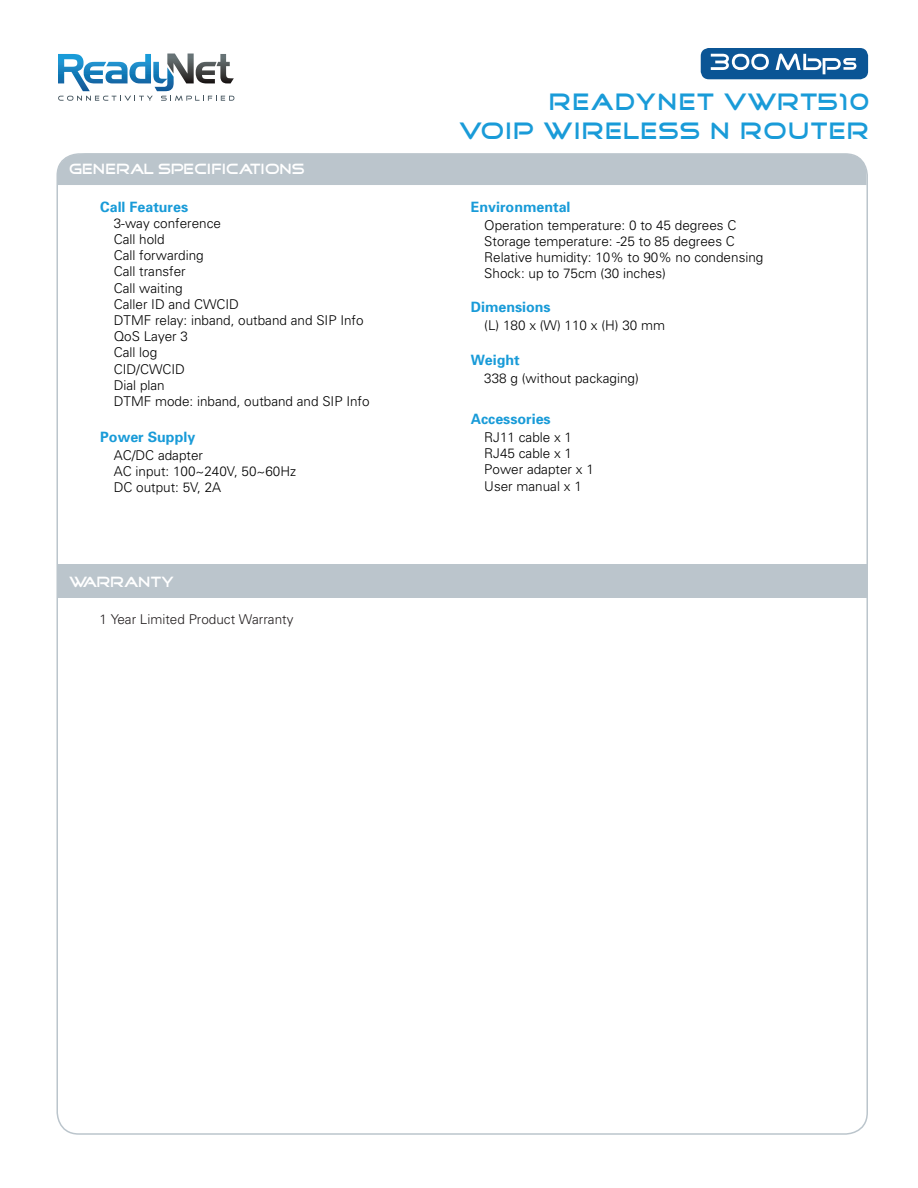
<style>
.page{position:relative;width:918px;height:1188px;background:#fff}
.page>*{position:absolute;margin:0;border:0;box-sizing:border-box;transform-origin:0 0}
.t1{font:24px "Good Times";letter-spacing:.05em;color:#199bd8}
.t2{font:15px "Good Times";color:#fff}
.t3{font:700 14.25px "Univers";color:#199bd8}
.t4{font:300 13.5px "Univers";color:#000}
.t5{font:300 13.5px "Univers";color:#231f20}
</style>
<div class="page">
<div style="left:57px;top:153px;width:810px;height:32px;background:#bbc5cc"></div>
<svg style="left:58px;top:54px;width:176px;height:47px"></svg>
<div style="left:57px;top:565px;width:810px;height:33px;background:#bbc5cc"></div>
<div style="left:701px;top:48px;width:167px;height:31px;background:#0b5595;border-radius:8px"></div>
<svg style="left:776px;top:53px;width:80px;height:21px"></svg>
<svg style="left:711px;top:54px;width:58px;height:16px"></svg>
<p class="t2" style="left:69px;top:162px;width:237px">GENERAL SPECIFICATIONS</p>
<p class="t3" style="left:100px;top:197px;width:89px">Call Features</p>
<p class="t4" style="left:114px;top:215px;width:109px">3-way conference</p>
<p class="t4" style="left:114px;top:231px;width:53px">Call hold</p>
<p class="t4" style="left:114px;top:247px;width:92px">Call forwarding</p>
<p class="t4" style="left:114px;top:263px;width:73px">Call transfer</p>
<p class="t4" style="left:114px;top:280px;width:70px">Call waiting</p>
<p class="t4" style="left:114px;top:296px;width:127px">Caller ID and CWCID</p>
<p class="t4" style="left:114px;top:312px;width:251px">DTMF relay: inband, outband and SIP Info</p>
<p class="t4" style="left:114px;top:328px;width:76px">QoS Layer 3</p>
<p class="t4" style="left:114px;top:344px;width:45px">Call log</p>
<p class="t4" style="left:114px;top:361px;width:73px">CID/CWCID</p>
<p class="t4" style="left:114px;top:377px;width:53px">Dial plan</p>
<p class="t4" style="left:114px;top:393px;width:257px">DTMF mode: inband, outband and SIP Info</p>
<p class="t3" style="left:100px;top:428px;width:97px">Power Supply</p>
<p class="t4" style="left:114px;top:447px;width:91px">AC/DC adapter</p>
<p class="t4" style="left:114px;top:463px;width:184px">AC input: 100~240V, 50~60Hz</p>
<p class="t4" style="left:114px;top:479px;width:109px">DC output: 5V, 2A</p>
<p class="t2" style="left:69px;top:575px;width:106px">WARRANTY</p>
<p class="t5" style="left:99px;top:611px;width:196px">1 Year Limited Product Warranty</p>
<p class="t1" style="left:549px;top:90px;width:321px">READYNET VWRT510</p>
<p class="t1" style="left:460px;top:119px;width:411px">VOIP WIRELESS N ROUTER</p>
<p class="t3" style="left:471px;top:197px;width:101px">Environmental</p>
<p class="t4" style="left:484px;top:217px;width:254px">Operation temperature: 0 to 45 degrees C</p>
<p class="t4" style="left:484px;top:233px;width:252px">Storage temperature: -25 to 85 degrees C</p>
<p class="t4" style="left:484px;top:249px;width:281px">Relative humidity: 10% to 90% no condensing</p>
<p class="t4" style="left:484px;top:265px;width:183px">Shock: up to 75cm (30 inches)</p>
<p class="t3" style="left:471px;top:298px;width:81px">Dimensions</p>
<p class="t4" style="left:484px;top:317px;width:182px">(L) 180 x (W) 110 x (H) 30 mm</p>
<p class="t3" style="left:471px;top:350px;width:50px">Weight</p>
<p class="t4" style="left:484px;top:370px;width:156px">338 g (without packaging)</p>
<p class="t3" style="left:471px;top:410px;width:81px">Accessories</p>
<p class="t4" style="left:484px;top:429px;width:89px">RJ11 cable x 1</p>
<p class="t4" style="left:484px;top:445px;width:89px">RJ45 cable x 1</p>
<p class="t4" style="left:484px;top:461px;width:111px">Power adapter x 1</p>
<p class="t4" style="left:484px;top:478px;width:99px">User manual x 1</p>
</div>
